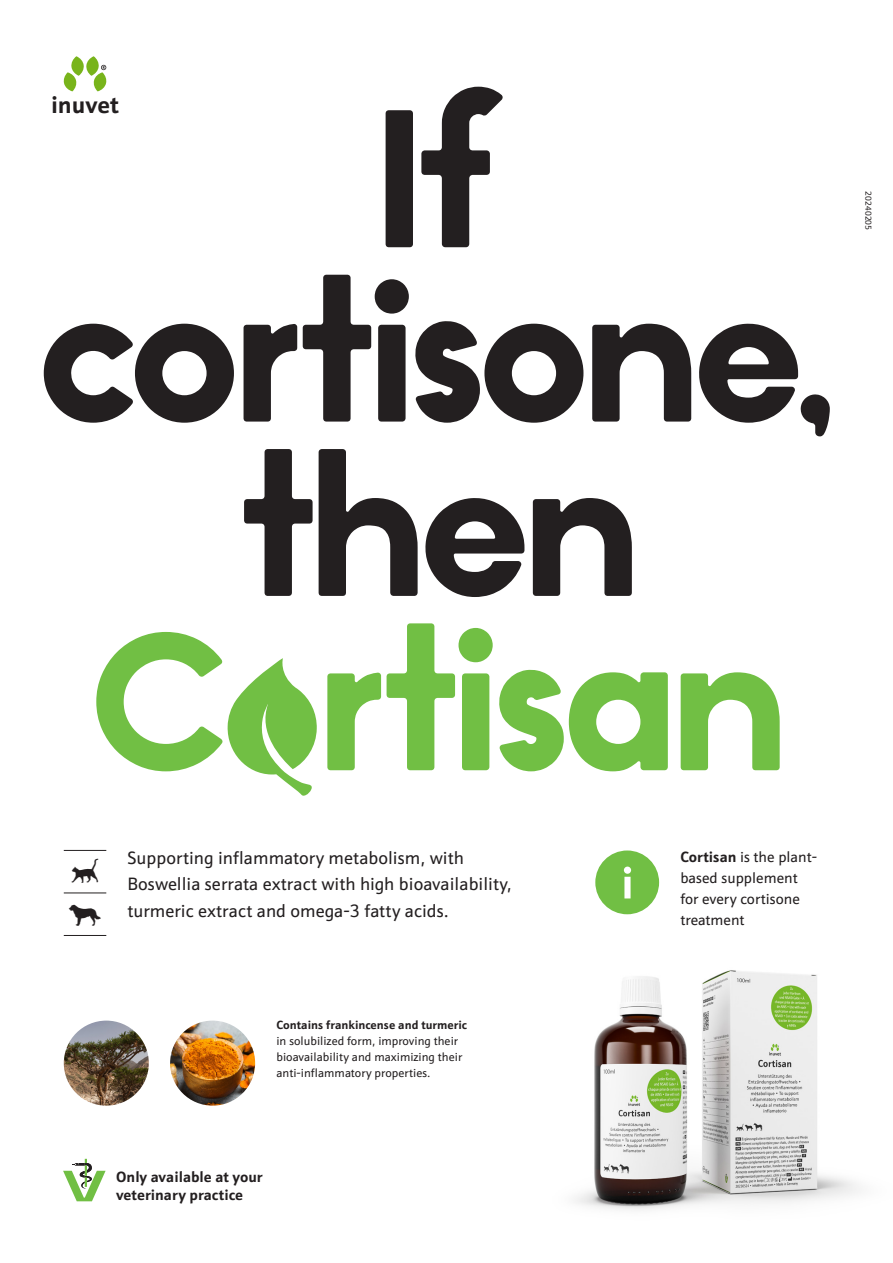
<style>
.page{position:relative;width:893px;height:1263px;background:#fff}
.page>*{position:absolute;margin:0;border:0;box-sizing:border-box;transform-origin:0 0}
.H0_48_pt{font:182.7px "Anaheim Gothic";letter-spacing:-.005em;color:#231f20}
.H0_48_pt-2{font:182.7px "Anaheim Gothic";letter-spacing:-.01em;color:#71bf44}
.p_16_pt_Zentriert{font:700 24px "Schnebel Sans ME";color:#231f20}
.H4_12_pt{font:18px/26.5px "Schnebel Sans ME";color:#231f20}
.H3_16_pt{font:15px/21.3px "Schnebel Sans ME";color:#231f20}
.p_10_pt{font:700 15px/18.3px "Schnebel Sans ME";color:#231f20}
.p_8_pt{font:12px/15.9px "Schnebel Sans ME";color:#231f20}
.p_5_75_pt{font:8.7px "Schnebel Sans ME";color:#231f20}
.s1{font-weight:700}
</style>
<div class="page">
<img style="left:575px;top:901px;width:285px;height:309px">
<svg style="left:63px;top:1159px;width:43px;height:42px"></svg>
<hr style="left:64px;top:850px;width:42px;height:1px;background:#231f20">
<hr style="left:64px;top:893px;width:42px;height:1px;background:#231f20">
<hr style="left:64px;top:935px;width:42px;height:1px;background:#231f20">
<img style="left:64px;top:1020px;width:85px;height:86px;border-radius:43px">
<img style="left:170px;top:1020px;width:85px;height:86px;border-radius:43px">
<svg style="left:63px;top:56px;width:44px;height:35px"></svg>
<div style="left:595px;top:850px;width:64px;height:64px;background:#71bf44;border-radius:50%"></div>
<svg style="left:624px;top:866px;width:7px;height:32px"></svg>
<svg style="left:227px;top:658px;width:90px;height:138px"></svg>
<p class="H0_48_pt" style="left:386px;top:58px;width:115px">If</p>
<p class="H0_48_pt" style="left:44px;top:232px;width:799px">cortisone,</p>
<p class="H0_48_pt" style="left:244px;top:407px;width:398px">then</p>
<p class="H0_48_pt-2" style="left:96px;top:581px;width:694px">C rtisan</p>
<p class="p_16_pt_Zentriert" style="left:51px;top:85px;width:70px">inuvet</p>
<p class="H4_12_pt" style="left:128px;top:844px;width:386px">Supporting inflammatory metabolism, with<br>Boswellia serrata extract with high bioavailability, turmeric extract and omega-3 fatty acids.</p>
<p class="H3_16_pt" style="left:680px;top:846px;width:138px"><span class="s1">Cortisan</span> is the plant&shy;based supplement for every cortisone treatment</p>
<p class="p_5_75_pt" style="left:875px;top:191px;width:40px;rotate:90deg">20240205</p>
<p class="p_8_pt" style="left:276px;top:1017px;width:192px"><span class="s1">Contains frankincense and turmeric </span>in solubilized form, improving their bioavailability and maximizing their anti-inflammatory properties.</p>
<p class="p_10_pt" style="left:116px;top:1167px;width:148px">Only available at your veterinary practice</p>
</div>
